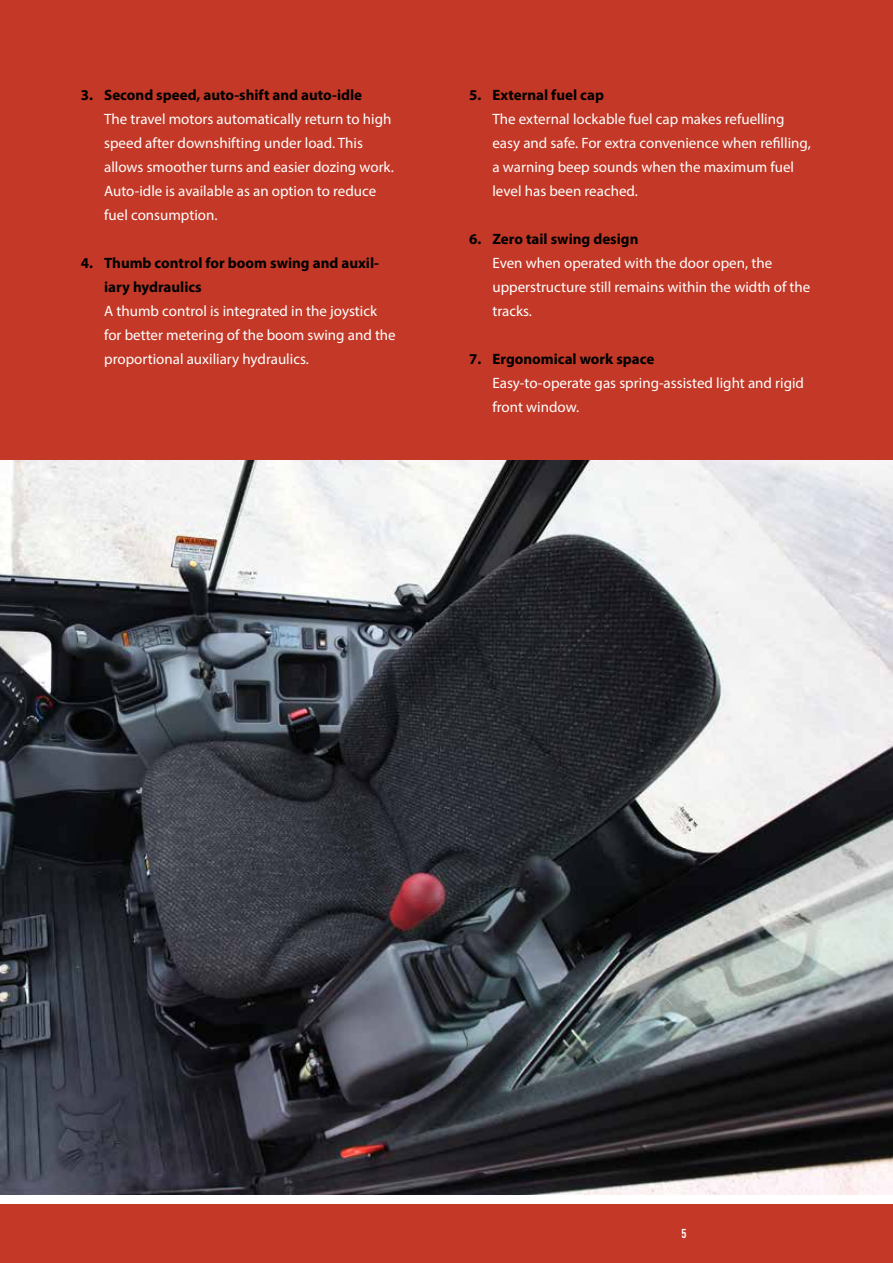
<style>
.page{position:relative;width:893px;height:1263px;background:#fff}
.page>*{position:absolute;margin:0;border:0;box-sizing:border-box;transform-origin:0 0}
.t1{font:15px/24px "Myriad Pro";color:#fff}
.t2{font:700 15px/24px "Myriad Pro";color:#000}
.t3{font:700 condensed 12.75px "DIN Pro";color:#fff}
</style>
<div class="page">
<div style="left:0;top:1204px;width:893px;height:59px;background:#c33826"></div>
<img style="left:0;top:459px;width:893px;height:735px">
<div style="left:0;top:0;width:893px;height:459px;background:#c33826"></div>
<p class="t2" style="left:81px;top:82px;width:283px">3. Second speed, auto-shift and auto-idle</p>
<p class="t1" style="left:104px;top:107px;width:291px">The travel motors automatically return to high speed after downshifting under load. This allows smoother turns and easier dozing work.<br>Auto-idle is available as an option to reduce fuel consumption.</p>
<p class="t2" style="left:104px;top:250px;width:276px;text-indent:-23px">4. Thumb control for boom swing and auxil&shy;iary hydraulics</p>
<p class="t1" style="left:104px;top:299px;width:293px">A thumb control is integrated in the joystick for better metering of the boom swing and the proportional auxiliary hydraulics.</p>
<p class="t2" style="left:469px;top:82px;width:136px">5. External fuel cap</p>
<p class="t1" style="left:492px;top:107px;width:320px">The external lockable fuel cap makes refuelling easy and safe. For extra convenience when refilling, a warning beep sounds when the maximum fuel level has been reached.</p>
<p class="t2" style="left:469px;top:226px;width:171px">6. Zero tail swing design</p>
<p class="t1" style="left:492px;top:251px;width:319px">Even when operated with the door open, the upperstructure still remains within the width of the tracks.</p>
<p class="t2" style="left:469px;top:346px;width:187px">7. Ergonomical work space</p>
<p class="t1" style="left:492px;top:371px;width:313px">Easy-to-operate gas spring-assisted light and rigid front window.</p>
<p class="t3" style="left:681px;top:1224px;width:7px">5</p>
</div>
